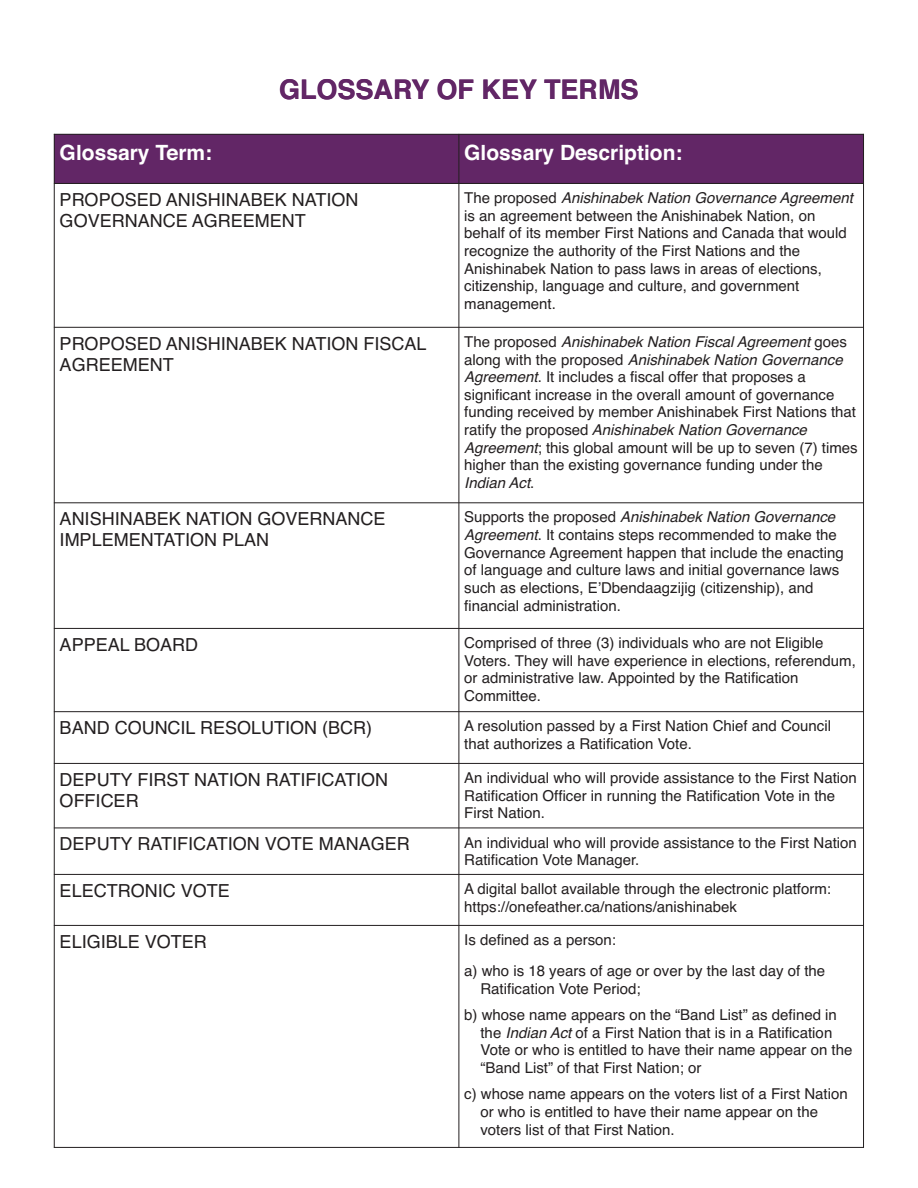
<style>
.page{position:relative;width:918px;height:1188px;background:#fff}
.page>*{position:absolute;margin:0;border:0;box-sizing:border-box;transform-origin:0 0}
.t1{font:700 27px "Helvetica";color:#622666}
.t2{font:700 21px "Helvetica";color:#fff}
.t3{font:18px/21.1px "Helvetica";color:#231f20}
.t4{font:15px/17.7px "Helvetica";color:#231f20}
.s1{font-style:italic}
</style>
<div class="page">
<div style="left:54px;top:134px;width:405px;height:49px;background:#622666"></div>
<div style="left:459px;top:134px;width:405px;height:49px;background:#622666"></div>
<hr style="left:54px;top:134px;width:1px;height:1014px;background:#231f20">
<hr style="left:459px;top:134px;width:1px;height:1014px;background:#231f20">
<hr style="left:863px;top:134px;width:1px;height:1014px;background:#231f20">
<hr style="left:54px;top:1147px;width:810px;height:1px;background:#231f20">
<hr style="left:54px;top:925px;width:810px;height:1px;background:#231f20">
<hr style="left:54px;top:874px;width:810px;height:1px;background:#231f20">
<hr style="left:54px;top:828px;width:810px;height:1px;background:#231f20">
<hr style="left:54px;top:763px;width:810px;height:1px;background:#231f20">
<hr style="left:54px;top:711px;width:810px;height:1px;background:#231f20">
<hr style="left:54px;top:628px;width:810px;height:1px;background:#231f20">
<hr style="left:54px;top:502px;width:810px;height:1px;background:#231f20">
<hr style="left:54px;top:327px;width:810px;height:1px;background:#231f20">
<hr style="left:54px;top:183px;width:810px;height:1px;background:#231f20">
<hr style="left:54px;top:134px;width:810px;height:1px;background:#231f20">
<h1 class="t1" style="left:279px;top:79px;width:361px">GLOSSARY OF KEY TERMS</h1>
<h2 class="t2" style="left:60px;top:144px;width:154px">Glossary Term:</h2>
<h2 class="t2" style="left:464px;top:144px;width:220px">Glossary Description:</h2>
<p class="t3" style="left:60px;top:190px;width:300px">PROPOSED ANISHINABEK NATION<br>GOVERNANCE AGREEMENT</p>
<p class="t4" style="left:464px;top:190px;width:390px">The proposed <span class="s1">Anishinabek Nation Governance Agreement </span>is an agreement between the Anishinabek Nation, on behalf of its member First Nations and Canada that would recognize the authority of the First Nations and the Anishinabek Nation to pass laws in areas of elections, citizenship, language and culture, and government management.</p>
<p class="t3" style="left:60px;top:334px;width:368px">PROPOSED ANISHINABEK NATION FISCAL<br>AGREEMENT</p>
<p class="t4" style="left:464px;top:334px;width:395px">The proposed <span class="s1">Anishinabek Nation Fiscal Agreement</span> goes along with the proposed <span class="s1">Anishinabek Nation Governance Agreement</span>. It includes a fiscal offer that proposes a significant increase in the overall amount of governance funding received by member Anishinabek First Nations that ratify the proposed <span class="s1">Anishinabek Nation Governance Agreement</span>; this global amount will be up to seven (7) times higher than the existing governance funding under the <span class="s1">Indian Act</span>.</p>
<p class="t3" style="left:60px;top:510px;width:327px">ANISHINABEK NATION GOVERNANCE<br>IMPLEMENTATION PLAN</p>
<p class="t4" style="left:464px;top:509px;width:381px">Supports the proposed <span class="s1">Anishinabek Nation Governance Agreement</span>. It contains steps recommended to make the Governance Agreement happen that include the enacting of language and culture laws and initial governance laws such as elections, E’Dbendaagzijig (citizenship), and financial administration.</p>
<p class="t3" style="left:60px;top:635px;width:140px">APPEAL BOARD</p>
<p class="t4" style="left:464px;top:635px;width:393px">Comprised of three (3) individuals who are not Eligible Voters. They will have experience in elections, referendum, or administrative law. Appointed by the Ratification Committee.</p>
<p class="t3" style="left:60px;top:718px;width:314px">BAND COUNCIL RESOLUTION (BCR)</p>
<p class="t4" style="left:464px;top:718px;width:368px">A resolution passed by a First Nation Chief and Council that authorizes a Ratification Vote.</p>
<p class="t3" style="left:60px;top:770px;width:330px">DEPUTY FIRST NATION RATIFICATION<br>OFFICER</p>
<p class="t4" style="left:464px;top:770px;width:394px">An individual who will provide assistance to the First Nation<br>Ratification Officer in running the Ratification Vote in the<br>First Nation.</p>
<p class="t3" style="left:60px;top:835px;width:352px">DEPUTY RATIFICATION VOTE MANAGER</p>
<p class="t4" style="left:464px;top:834px;width:394px">An individual who will provide assistance to the First Nation<br>Ratification Vote Manager.</p>
<p class="t3" style="left:60px;top:881px;width:172px">ELECTRONIC VOTE</p>
<p class="t4" style="left:464px;top:881px;width:368px">A digital ballot available through the electronic platform: https://onefeather.ca/nations/anishinabek</p>
<p class="t3" style="left:60px;top:932px;width:149px">ELIGIBLE VOTER</p>
<p class="t4" style="left:464px;top:925px;width:363px;line-height:30.9px">Is defined as a person:<br>a) who is 18 years of age or over by the last day of the</p>
<p class="t4" style="left:464px;top:976px;width:374px;line-height:26.4px;text-indent:16px">Ratification Vote Period;<br>b) whose name appears on the “Band List” as defined in</p>
<p class="t4" style="left:480px;top:1024px;width:373px">the <span class="s1">Indian Act</span> of a First Nation that is in a Ratification<br>Vote or who is entitled to have their name appear on the “Band List” of that First Nation; or</p>
<p class="t4" style="left:480px;top:1086px;width:369px;text-indent:-16px">c) whose name appears on the voters list of a First Nation or who is entitled to have their name appear on the voters list of that First Nation.</p>
</div>
